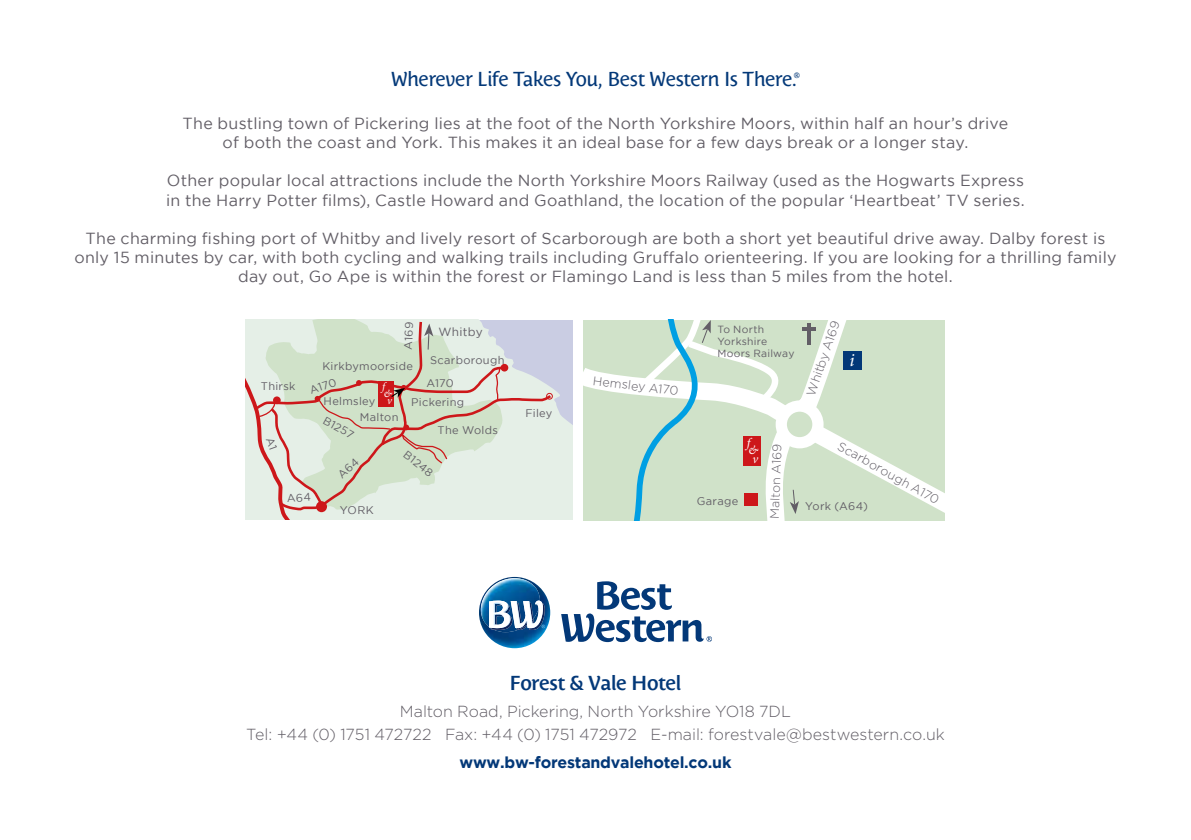
<style>
.page{position:relative;width:1191px;height:840px;background:#fff}
.page>*{position:absolute;margin:0;border:0;box-sizing:border-box;transform-origin:0 0}
.t1{font:20px "Costa Std";letter-spacing:-.025em;color:#033878}
.t2{font:600 20px "Costa Std";letter-spacing:-.025em;color:#033878}
.t3{font:italic 18.6px "Minion Pro";color:#fff}
.t4{font:16px/19.2px "Gotham";letter-spacing:.015em;color:#625e66;text-align:center}
.t5{font:300 16px/23px "Gotham";color:#625e66;text-align:center}
.t6{font:700 16px "Gotham";letter-spacing:-.015em;color:#033878}
.t7{font:italic 13px "Minion Pro";color:#fff}
.t8{font:300 12.4px "Gotham";color:#625e66}
.t9{font:11.8px "Gotham";letter-spacing:.015em;color:#625e66}
.t10{font:11px/16.2px "Gotham";letter-spacing:.025em;color:#625e66}
.t11{font:italic 11px "Minion Pro";color:#fff}
.t12{font:10.4px/12.4px "Gotham";letter-spacing:.025em;color:#625e66}
.t13{font:7.6px "Costa Std";color:#033878}
</style>
<div class="page">
<div style="left:583px;top:319px;width:362px;height:201px;background:#d0e2c9"></div>
<svg style="left:583px;top:368px;width:362px;height:145px"></svg>
<div style="left:843px;top:351px;width:19px;height:18px;background:#033878"></div>
<svg style="left:626px;top:319px;width:233px;height:201px"></svg>
<svg style="left:553px;top:320px;width:19px;height:199px;background:#d8dfe5"></svg>
<svg style="left:561px;top:581px;width:151px;height:60px"></svg>
<img style="left:479px;top:576px;width:71px;height:72px">
<img style="left:481px;top:578px;width:59px;height:53px">
<img style="left:533px;top:628px;width:12px;height:1px">
<img style="left:491px;top:628px;width:42px;height:1px">
<svg style="left:489px;top:600px;width:56px;height:28px"></svg>
<svg style="left:246px;top:319px;width:307px;height:200px;background:#d9dcd0"></svg>
<p class="t1" style="left:391px;top:68px;width:407px">Wherever Life Takes You, Best Western Is There.</p>
<p class="t13" style="left:793px;top:71px;width:8px">®</p>
<p class="t4" style="left:183px;top:113px;width:827px">The bustling town of Pickering lies at the foot of the North Yorkshire Moors, within half an hour’s drive of both the coast and York. This makes it an ideal base for a few days break or a longer stay.</p>
<p class="t4" style="left:166px;top:171px;width:860px;text-align:left">Other popular local attractions include the North Yorkshire Moors Railway (used as the Hogwarts Express in the Harry Potter films), Castle Howard and Goathland, the location of the popular ‘Heartbeat’ TV series.</p>
<p class="t4" style="left:74px;top:228px;width:1043px">The charming fishing port of Whitby and lively resort of Scarborough are both a short yet beautiful drive away. Dalby forest is only 15 minutes by car, with both cycling and walking trails including Gruffalo orienteering. If you are looking for a thrilling family day out, Go Ape is within the forest or Flamingo Land is less than 5 miles from the hotel.</p>
<p class="t10" style="left:400px;top:349px;width:29px;rotate:-87deg">A169</p>
<p class="t9" style="left:438px;top:324px;width:46px">Whitby</p>
<p class="t10" style="left:430px;top:351px;width:76px">Scarborough</p>
<p class="t10" style="left:322px;top:357px;width:92px">Kirkbymoorside</p>
<p class="t10" style="left:360px;top:392px;width:40px;text-indent:-36px">Helmsley<br>Malton</p>
<p class="t10" style="left:411px;top:394px;width:54px">Pickering</p>
<p class="t10" style="left:261px;top:377px;width:36px">Thirsk</p>
<p class="t10" style="left:307px;top:382px;width:29px;rotate:-18deg">A170</p>
<p class="t10" style="left:426px;top:374px;width:29px">A170</p>
<p class="t10" style="left:437px;top:421px;width:62px">The Wolds</p>
<p class="t11" style="left:382px;top:379px;width:5px">f</p>
<p class="t11" style="left:384px;top:385px;width:10px">&amp;</p>
<p class="t11" style="left:387px;top:393px;width:6px">v</p>
<p class="t10" style="left:328px;top:412px;width:35px;rotate:29deg">B1257</p>
<p class="t10" style="left:340px;top:501px;width:35px">YORK</p>
<p class="t10" style="left:410px;top:446px;width:36px;rotate:38deg">B1248</p>
<p class="t10" style="left:525px;top:405px;width:28px">Filey</p>
<p class="t8" style="left:594px;top:373px;width:87px;rotate:7deg">Hemsley A170</p>
<p class="t12" style="left:717px;top:322px;width:79px">To North<br>Yorkshire<br>Moors Railway</p>
<p class="t8" style="left:804px;top:392px;width:80px;rotate:-71deg">Whitby A169</p>
<p class="t3" style="left:849px;top:347px;width:7px">i</p>
<p class="t7" style="left:746px;top:433px;width:5px">f</p>
<p class="t7" style="left:748px;top:440px;width:11px">&amp;</p>
<p class="t8" style="left:842px;top:439px;width:115px;rotate:29deg">Scarborough A170</p>
<p class="t8" style="left:768px;top:518px;width:77px;rotate:-88deg">Malton A169</p>
<p class="t7" style="left:752px;top:450px;width:7px">v</p>
<p class="t10" style="left:697px;top:492px;width:43px">Garage</p>
<p class="t10" style="left:805px;top:497px;width:64px">York (A64)</p>
<p class="t2" style="left:509px;top:671px;width:174px">Forest &amp; Vale Hotel</p>
<p class="t5" style="left:246px;top:699px;width:700px">Malton Road, Pickering, North Yorkshire YO18 7DL<br>Tel: +44 (0) 1751 472722 Fax: +44 (0) 1751 472972 E-mail: forestvale@bestwestern.co.uk</p>
<p class="t6" style="left:459px;top:751px;width:273px">www.bw-forestandvalehotel.co.uk</p>
</div>
